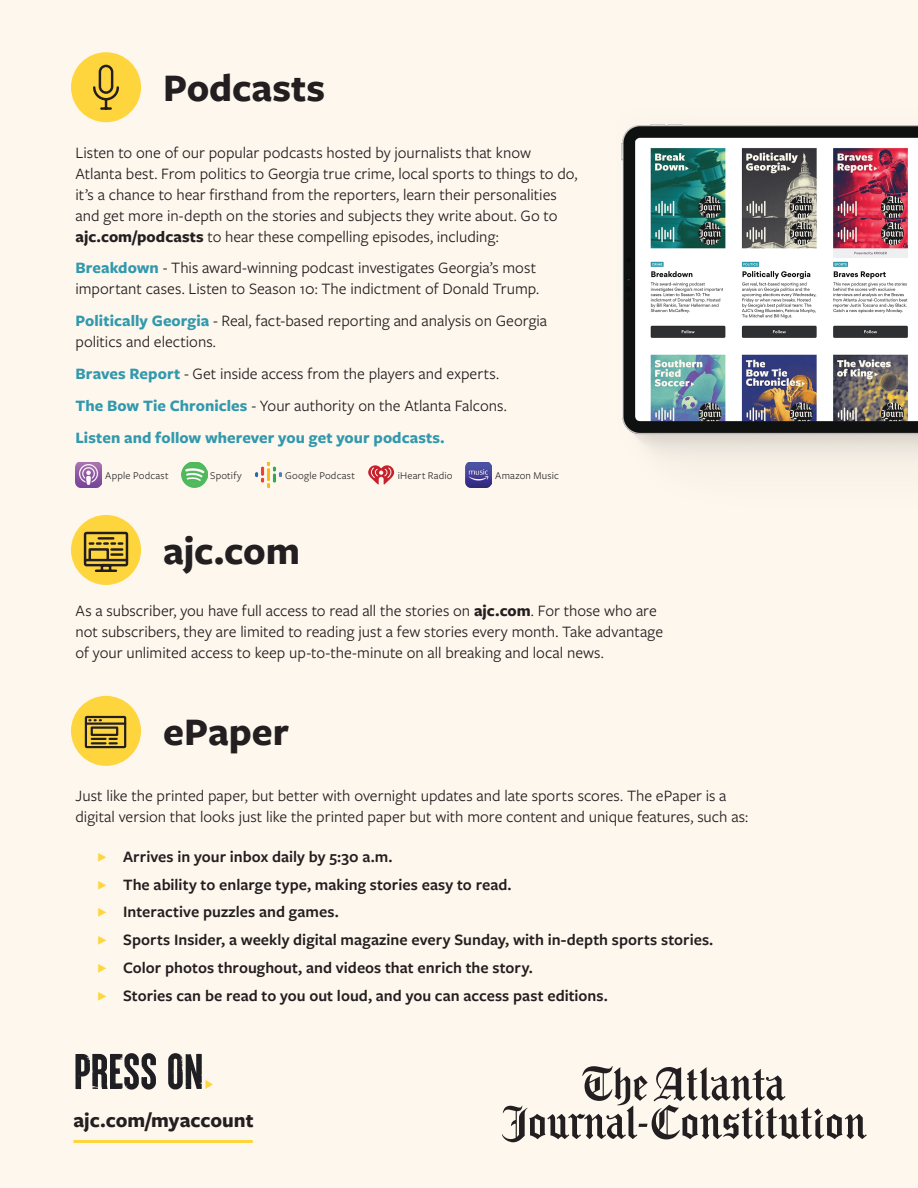
<style>
.page{position:relative;width:918px;height:1188px;background:#fef7ee}
.page>*{position:absolute;margin:0;border:0;box-sizing:border-box;transform-origin:0 0}
.t1{font:700 40.5px "Freight Sans Pro";color:#231f20}
.t2{font:700 21px "Freight Sans Pro";color:#231f20}
.t3{font:16.5px/21px "Freight Sans Pro";color:#231f20}
.t4{font:600 16.5px/27.8px "Freight Sans Pro";letter-spacing:.005em;color:#231f20}
.t5{font:10.8px "Freight Sans Pro";letter-spacing:.015em;color:#2e2b2c}
.s1{font-weight:700}
.s2{font-weight:700;color:#3299ad}
</style>
<div class="page">
<img style="left:621px;top:124px;width:297px;height:334px">
<svg style="left:502px;top:1066px;width:365px;height:76px"></svg>
<div style="left:71px;top:52px;width:70px;height:70px;background:#ffd53e;border-radius:50%"></div>
<svg style="left:93px;top:64px;width:26px;height:46px"></svg>
<div style="left:71px;top:515px;width:70px;height:70px;background:#ffd53e;border-radius:50%"></div>
<svg style="left:83px;top:531px;width:46px;height:41px"></svg>
<div style="left:71px;top:696px;width:70px;height:70px;background:#ffd53e;border-radius:50%"></div>
<svg style="left:84px;top:715px;width:43px;height:34px"></svg>
<svg style="left:76px;top:1053px;width:80px;height:37px"></svg>
<svg style="left:168px;top:1053px;width:45px;height:36px"></svg>
<hr style="left:73px;top:1140px;width:180px;height:3px;background:#ffd53e">
<img style="left:76px;top:462px;width:25px;height:26px">
<img style="left:181px;top:462px;width:26px;height:26px">
<svg style="left:368px;top:465px;width:26px;height:20px"></svg>
<img style="left:465px;top:462px;width:26px;height:26px">
<img style="left:256px;top:462px;width:25px;height:26px">
<h1 class="t1" style="left:163px;top:60px;width:164px">Podcasts</h1>
<p class="t3" style="left:76px;top:141px;width:504px">Listen to one of our popular podcasts hosted by journalists that know Atlanta best. From politics to Georgia true crime, local sports to things to do, it’s a chance to hear firsthand from the reporters, learn their personalities and get more in-depth on the stories and subjects they write about. Go to <span class="s1">ajc.com/podcasts</span> to hear these compelling episodes, including:</p>
<p class="t3" style="left:76px;top:257px;width:465px"><span class="s2">Breakdown</span> - This award-winning podcast investigates Georgia’s most important cases. Listen to Season 10: The indictment of Donald Trump.</p>
<p class="t3" style="left:76px;top:310px;width:473px"><span class="s2">Politically Georgia</span> - Real, fact-based reporting and analysis on Georgia politics and elections.</p>
<p class="t3" style="left:76px;top:357px;width:433px;line-height:31.8px"><span class="s2">Braves Report</span> - Get inside access from the players and experts.<br><span class="s2">The Bow Tie Chronicles</span> - Your authority on the Atlanta Falcons.<br><span class="s2">Listen and follow wherever you get your podcasts.</span></p>
<p class="t5" style="left:105px;top:468px;width:65px">Apple Podcast</p>
<p class="t5" style="left:210px;top:468px;width:33px">Spotify</p>
<p class="t5" style="left:285px;top:468px;width:71px">Google Podcast</p>
<p class="t5" style="left:398px;top:468px;width:56px">iHeart Radio</p>
<p class="t5" style="left:495px;top:468px;width:65px">Amazon Music</p>
<h1 class="t1" style="left:163px;top:523px;width:139px">ajc.com</h1>
<p class="t3" style="left:76px;top:599px;width:589px">As a subscriber, you have full access to read all the stories on <span class="s1">ajc.com</span>. For those who are not subscribers, they are limited to reading just a few stories every month. Take advantage of your unlimited access to keep up-to-the-minute on all breaking and local news.</p>
<h1 class="t1" style="left:163px;top:704px;width:128px">ePaper</h1>
<p class="t3" style="left:76px;top:784px;width:674px">Just like the printed paper, but better with overnight updates and late sports scores. The ePaper is a digital version that looks just like the printed paper but with more content and unique features, such as:</p>
<p class="t4" style="left:123px;top:842px;width:592px">Arrives in your inbox daily by 5:30 a.m.<br>The ability to enlarge type, making stories easy to read.<br>Interactive puzzles and games.<br>Sports Insider, a weekly digital magazine every Sunday, with in-depth sports stories.<br>Color photos throughout, and videos that enrich the story.<br>Stories can be read to you out loud, and you can access past editions.</p>
<p class="t2" style="left:73px;top:1106px;width:182px">ajc.com/myaccount</p>
</div>
